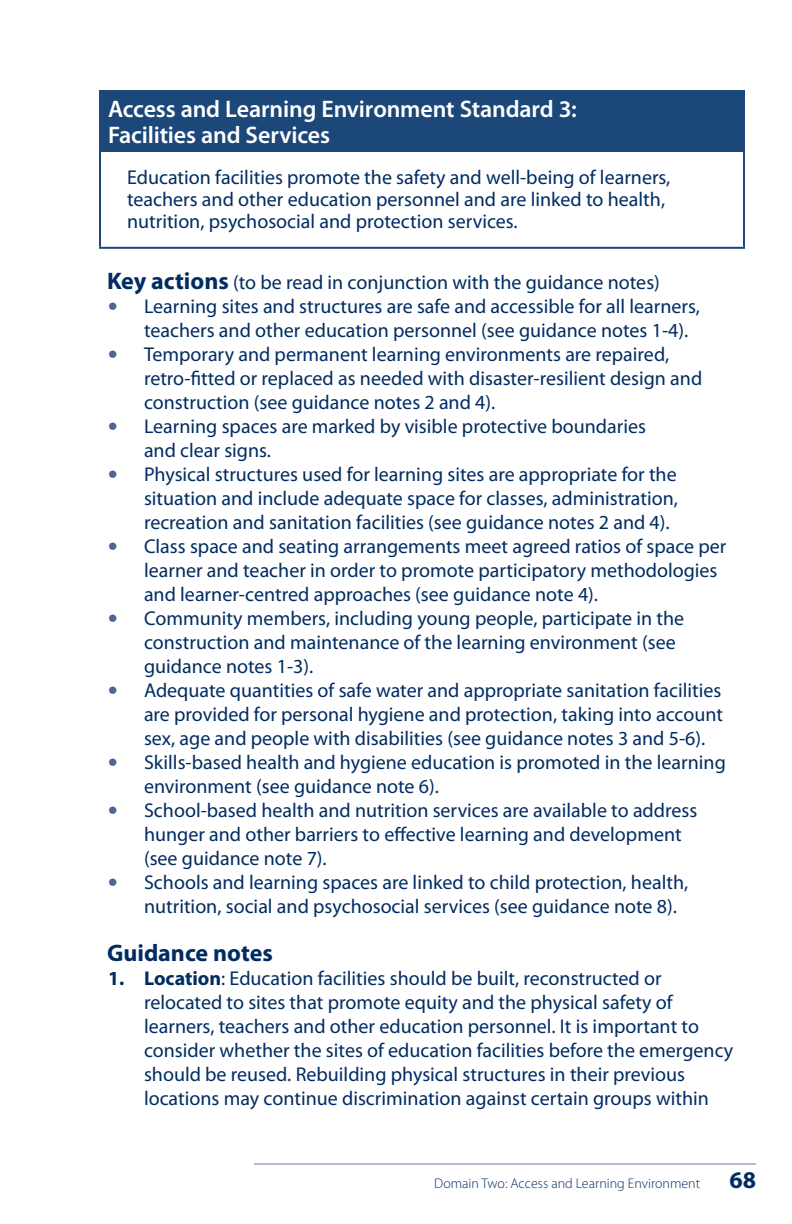
<style>
.page{position:relative;width:792px;height:1224px;background:#fff}
.page>*{position:absolute;margin:0;border:0;box-sizing:border-box;transform-origin:0 0}
.t1{font:600 24px/26px "Myriad Pro";letter-spacing:-.005em;color:#fff}
.t2{font:700 24px "Myriad Pro";color:#002c62}
.t3{font:20px/24px "Myriad Pro";color:#002c62}
.t4{font:300 14px "Myriad Pro";color:#002c62}
.s1{font-weight:700;font-size:24px}
.s2{font-weight:900;font-size:26px;color:#4e6693}
.s3{font-weight:700}
</style>
<div class="page">
<hr style="left:254px;top:1163px;width:502px;height:2px;background:#b3bbd3">
<div style="left:100px;top:91px;width:644px;height:60px;background:#1c4779"></div>
<hr style="left:99px;top:90px;width:646px;height:2px;background:#1c4779">
<hr style="left:99px;top:92px;width:2px;height:58px;background:#1c4779">
<hr style="left:743px;top:92px;width:2px;height:58px;background:#1c4779">
<hr style="left:99px;top:150px;width:646px;height:2px;background:#1c4779">
<hr style="left:99px;top:152px;width:2px;height:95px;background:#1c4779">
<hr style="left:743px;top:152px;width:2px;height:95px;background:#1c4779">
<hr style="left:99px;top:247px;width:646px;height:2px;background:#1c4779">
<p class="t1" style="left:108px;top:95px;width:470px">Access and Learning Environment Standard 3:<br>Facilities and Services</p>
<p class="t3" style="left:127px;top:166px;width:545px;line-height:22px">Education facilities promote the safety and well-being of learners, teachers and other education personnel and are linked to health, nutrition, psychosocial and protection services.</p>
<p class="t3" style="left:107px;top:270px;width:554px"><span class="s1">Key actions</span> (to be read in conjunction with the guidance notes)</p>
<p class="t3" style="left:144px;top:294px;width:558px;text-indent:-36px"><span class="s2">•</span> Learning sites and structures are safe and accessible for all learners, teachers and other education personnel (see guidance notes 1-4).</p>
<p class="t3" style="left:144px;top:342px;width:560px;text-indent:-36px"><span class="s2">•</span> Temporary and permanent learning environments are repaired, retro-fitted or replaced as needed with disaster-resilient design and construction (see guidance notes 2 and 4).</p>
<p class="t3" style="left:144px;top:414px;width:504px;text-indent:-36px"><span class="s2">•</span> Learning spaces are marked by visible protective boundaries and clear signs.</p>
<p class="t3" style="left:144px;top:462px;width:535px;text-align:justify;text-indent:-36px"><span class="s2">•</span> Physical structures used for learning sites are appropriate for the situation and include adequate space for classes, administration, recreation and sanitation facilities (see guidance notes 2 and 4).</p>
<p class="t3" style="left:144px;top:534px;width:584px;text-indent:-36px"><span class="s2">•</span> Class space and seating arrangements meet agreed ratios of space per learner and teacher in order to promote participatory methodologies and learner-centred approaches (see guidance note 4).</p>
<p class="t3" style="left:144px;top:606px;width:542px;text-indent:-36px"><span class="s2">•</span> Community members, including young people, participate in the construction and maintenance of the learning environment (see guidance notes 1-3).</p>
<p class="t3" style="left:144px;top:678px;width:580px;text-align:justify;text-indent:-36px"><span class="s2">•</span> Adequate quantities of safe water and appropriate sanitation facilities are provided for personal hygiene and protection, taking into account sex, age and people with disabilities (see guidance notes 3 and 5-6).</p>
<p class="t3" style="left:144px;top:750px;width:583px;text-indent:-36px"><span class="s2">•</span> Skills-based health and hygiene education is promoted in the learning environment (see guidance note 6).</p>
<p class="t3" style="left:144px;top:798px;width:555px;text-indent:-36px"><span class="s2">•</span> School-based health and nutrition services are available to address hunger and other barriers to effective learning and development (see guidance note 7).</p>
<p class="t3" style="left:144px;top:870px;width:546px;text-indent:-36px"><span class="s2">•</span> Schools and learning spaces are linked to child protection, health, nutrition, social and psychosocial services (see guidance note 8).</p>
<p class="t2" style="left:107px;top:938px;width:167px">Guidance notes</p>
<p class="t3" style="left:144px;top:966px;width:591px;text-indent:-36px"><span class="s3">1. Location</span>: Education facilities should be built, reconstructed or relocated to sites that promote equity and the physical safety of learners, teachers and other education personnel. It is important to consider whether the sites of education facilities before the emergency should be reused. Rebuilding physical structures in their previous locations may continue discrimination against certain groups within</p>
<p class="t4" style="left:434px;top:1176px;width:323px">Domain Two: Access and Learning Environment <span class="s1">68</span></p>
</div>
